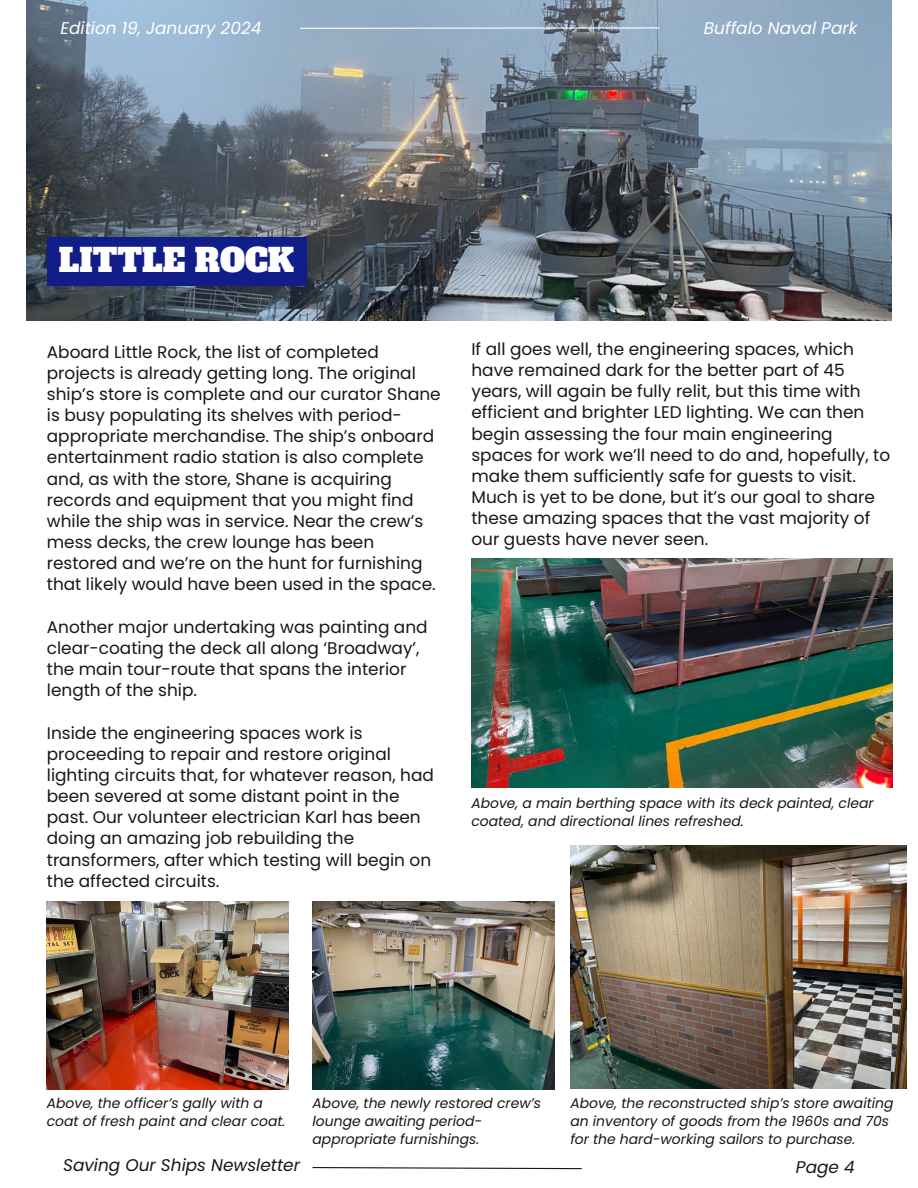
<style>
.page{position:relative;width:918px;height:1188px;background:#fff}
.page>*{position:absolute;margin:0;border:0;box-sizing:border-box;transform-origin:0 0}
.t1{font:31.65px "Alfa Slab One";color:#fff}
.t2{font:16.95px/21.1px "Poppins";color:#171717}
.t3{font:italic 16.95px "Poppins";color:#fff}
.t4{font:italic 16.95px "Poppins";color:#171717}
.t5{font:italic 13.95px/18px "Poppins";color:#171717}
</style>
<div class="page">
<img style="left:47px;top:902px;width:242px;height:187px">
<img style="left:471px;top:559px;width:421px;height:228px">
<img style="left:26px;top:0;width:865px;height:320px">
<div style="left:47px;top:238px;width:260px;height:48px;background:#111d89"></div>
<hr style="left:300px;top:27px;width:359px;height:2px;background:#fff">
<svg style="left:312px;top:1167px;width:270px;height:3px"></svg>
<img style="left:313px;top:902px;width:241px;height:187px">
<img style="left:570px;top:845px;width:337px;height:243px">
<h2 class="t3" style="left:60px;top:16px;width:203px">Edition 19, January 2024</h2>
<p class="t3" style="left:704px;top:16px;width:155px">Buffalo Naval Park</p>
<h2 class="t1" style="left:59px;top:240px;width:237px">LITTLE ROCK</h2>
<h2 class="t2" style="left:47px;top:341px;width:395px">Aboard Little Rock, the list of completed projects is already getting long. The original ship’s store is complete and our curator Shane is busy populating its shelves with period&shy;appropriate merchandise. The ship’s onboard entertainment radio station is also complete and, as with the store, Shane is acquiring records and equipment that you might find while the ship was in service. Near the crew’s mess decks, the crew lounge has been restored and we’re on the hunt for furnishing that likely would have been used in the space.</h2>
<h2 class="t2" style="left:47px;top:616px;width:382px">Another major undertaking was painting and clear-coating the deck all along ‘Broadway’, the main tour-route that spans the interior length of the ship.</h2>
<h2 class="t2" style="left:47px;top:722px;width:389px">Inside the engineering spaces work is proceeding to repair and restore original lighting circuits that, for whatever reason, had been severed at some distant point in the past. Our volunteer electrician Karl has been doing an amazing job rebuilding the transformers, after which testing will begin on the affected circuits.</h2>
<p class="t2" style="left:471px;top:338px;width:420px">If all goes well, the engineering spaces, which have remained dark for the better part of 45 years, will again be fully relit, but this time with efficient and brighter LED lighting. We can then begin assessing the four main engineering spaces for work we’ll need to do and, hopefully, to make them sufficiently safe for guests to visit.<br>Much is yet to be done, but it’s our goal to share these amazing spaces that the vast majority of our guests have never seen.</p>
<p class="t5" style="left:471px;top:794px;width:404px">Above, a main berthing space with its deck painted, clear coated, and directional lines refreshed.</p>
<p class="t5" style="left:47px;top:1094px;width:240px">Above, the officer’s gally with a coat of fresh paint and clear coat.</p>
<h2 class="t5" style="left:313px;top:1094px;width:230px">Above, the newly restored crew’s lounge awaiting period&shy;appropriate furnishings.</h2>
<h2 class="t5" style="left:570px;top:1094px;width:325px">Above, the reconstructed ship’s store awaiting an inventory of goods from the 1960s and 70s for the hard-working sailors to purchase.</h2>
<h2 class="t4" style="left:63px;top:1153px;width:238px">Saving Our Ships Newsletter</h2>
<h1 class="t4" style="left:796px;top:1155px;width:60px">Page 4</h1>
</div>
